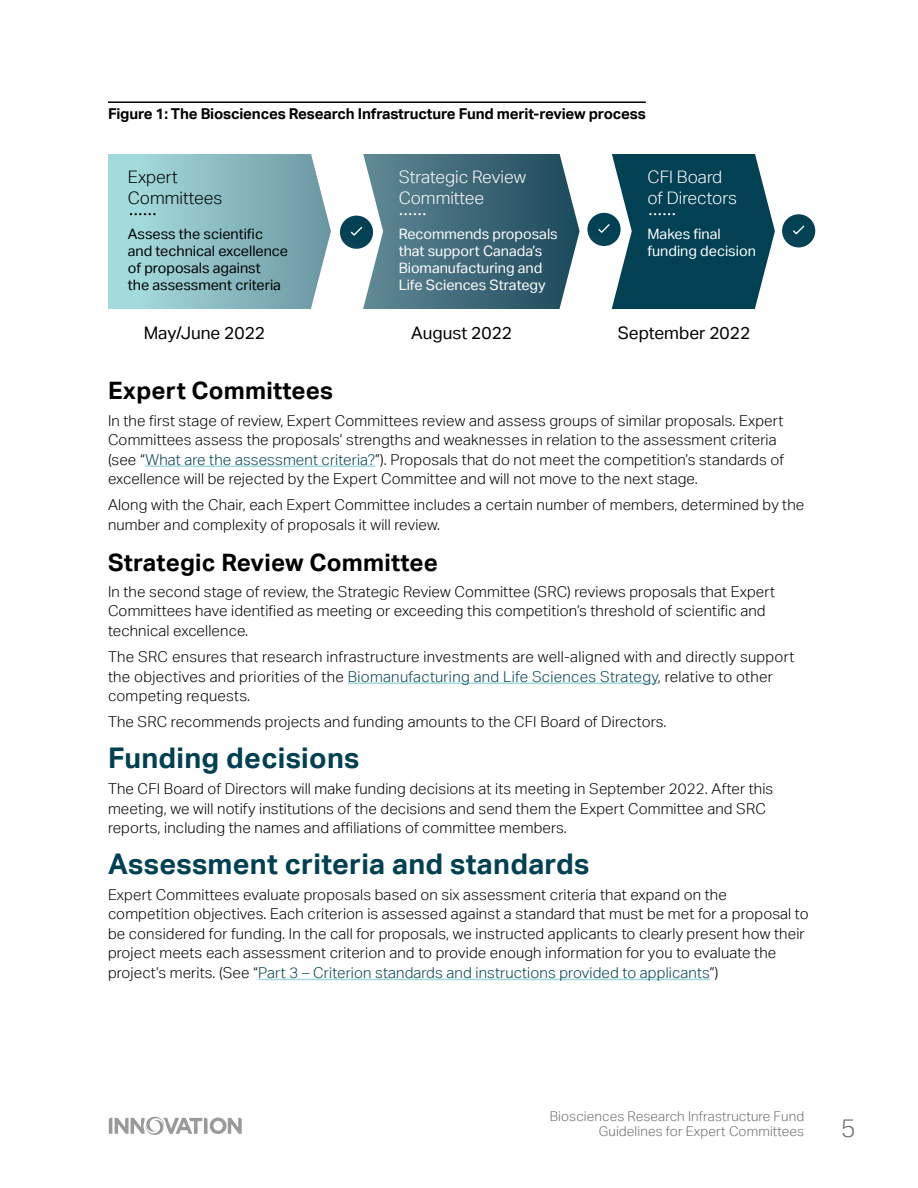
<style>
.page{position:relative;width:918px;height:1188px;background:#fff}
.page>*{position:absolute;margin:0;border:0;box-sizing:border-box;transform-origin:0 0}
.t1{font:700 28.5px "Aktiv Grotesk";letter-spacing:.01em;color:#004053}
.t2{font:300 25.5px "Aktiv Grotesk";color:#6d6e71}
.t3{font:700 24px "Aktiv Grotesk";letter-spacing:.01em;color:#000}
.t4{font:300 17.25px/20.7px "Aktiv Grotesk";color:#fff}
.t5{font:17.25px "Aktiv Grotesk";color:#000}
.t6{font:300 17.25px/20.7px "Aktiv Grotesk";color:#000}
.Body{font:300 15px/19.5px "Aktiv Grotesk";letter-spacing:.01em;color:#000}
.Table_Title{font:700 15px "Aktiv Grotesk";letter-spacing:-.01em;color:#000}
.t7{font:14.4px/17.2px "Aktiv Grotesk";color:#fff}
.t8{font:14.4px/17.2px "Aktiv Grotesk";color:#000}
.t9{font:300 13.5px/15px "Aktiv Grotesk";letter-spacing:.01em;color:#6d6e71;text-align:right}
.s1{color:#004053}
</style>
<div class="page">
<svg style="left:109px;top:1116px;width:133px;height:19px"></svg>
<hr style="left:108px;top:101px;width:538px;height:2px;background:#000">
<hr style="left:146px;top:465px;width:229px;height:2px;background:#a2dadd">
<hr style="left:348px;top:682px;width:310px;height:2px;background:#a2dadd">
<hr style="left:258px;top:979px;width:452px;height:1px;background:#a2dadd">
<svg style="left:108px;top:154px;width:646px;height:155px;background:#4f818e"></svg>
<svg style="left:310px;top:154px;width:73px;height:155px"></svg>
<svg style="left:398px;top:213px;width:26px;height:2px"></svg>
<svg style="left:128px;top:213px;width:27px;height:2px"></svg>
<svg style="left:647px;top:213px;width:27px;height:2px"></svg>
<svg style="left:559px;top:154px;width:73px;height:155px"></svg>
<svg style="left:754px;top:154px;width:62px;height:155px"></svg>
<p class="Table_Title" style="left:108px;top:104px;width:539px">Figure 1: The Biosciences Research Infrastructure Fund merit-review process</p>
<p class="t6" style="left:128px;top:167px;width:96px">Expert<br>Committees</p>
<p class="t4" style="left:399px;top:167px;width:129px">Strategic Review<br>Committee</p>
<p class="t4" style="left:647px;top:167px;width:91px">CFI Board of Directors</p>
<p class="t8" style="left:128px;top:225px;width:162px">Assess the scientific and technical excellence of proposals against<br>the assessment criteria</p>
<p class="t7" style="left:399px;top:225px;width:161px">Recommends proposals that support Canada’s<br>Biomanufacturing and<br>Life Sciences Strategy</p>
<p class="t7" style="left:647px;top:225px;width:110px">Makes final funding decision</p>
<p class="t5" style="left:144px;top:323px;width:123px">May/June 2022</p>
<p class="t5" style="left:411px;top:323px;width:102px">August 2022</p>
<p class="t5" style="left:618px;top:323px;width:134px">September 2022</p>
<h4 class="t3" style="left:108px;top:376px;width:227px">Expert Committees</h4>
<p class="Body" style="left:108px;top:411px;width:678px">In the first stage of review, Expert Committees review and assess groups of similar proposals. Expert Committees assess the proposals’ strengths and weaknesses in relation to the assessment criteria (see “<span class="s1">What are the assessment criteria?</span>”). Proposals that do not meet the competition’s standards of excellence will be rejected by the Expert Committee and will not move to the next stage.</p>
<p class="Body" style="left:108px;top:495px;width:698px">Along with the Chair, each Expert Committee includes a certain number of members, determined by the number and complexity of proposals it will review.</p>
<h4 class="t3" style="left:108px;top:547px;width:331px">Strategic Review Committee</h4>
<p class="Body" style="left:108px;top:582px;width:669px">In the second stage of review, the Strategic Review Committee (SRC) reviews proposals that Expert<br>Committees have identified as meeting or exceeding this competition’s threshold of scientific and technical excellence.</p>
<p class="Body" style="left:108px;top:647px;width:688px">The SRC ensures that research infrastructure investments are well-aligned with and directly support the objectives and priorities of the <span class="s1">Biomanufacturing and Life Sciences Strategy</span>, relative to other competing requests.</p>
<p class="Body" style="left:108px;top:712px;width:560px">The SRC recommends projects and funding amounts to the CFI Board of Directors.</p>
<h3 class="t1" style="left:108px;top:740px;width:253px">Funding decisions</h3>
<p class="Body" style="left:108px;top:779px;width:667px">The CFI Board of Directors will make funding decisions at its meeting in September 2022. After this meeting, we will notify institutions of the decisions and send them the Expert Committee and SRC reports, including the names and affiliations of committee members.</p>
<h3 class="t1" style="left:108px;top:846px;width:483px">Assessment criteria and standards</h3>
<p class="Body" style="left:108px;top:885px;width:702px">Expert Committees evaluate proposals based on six assessment criteria that expand on the competition objectives. Each criterion is assessed against a standard that must be met for a proposal to be considered for funding. In the call for proposals, we instructed applicants to clearly present how their project meets each assessment criterion and to provide enough information for you to evaluate the project’s merits. (See “<span class="s1">Part 3 – Criterion standards and instructions provided to applicants</span>”)</p>
<p class="t9" style="left:550px;top:1109px;width:256px">Biosciences Research Infrastructure Fund<br>Guidelines for Expert Committees</p>
<h2 class="t2" style="left:841px;top:1113px;width:17px">5</h2>
</div>
